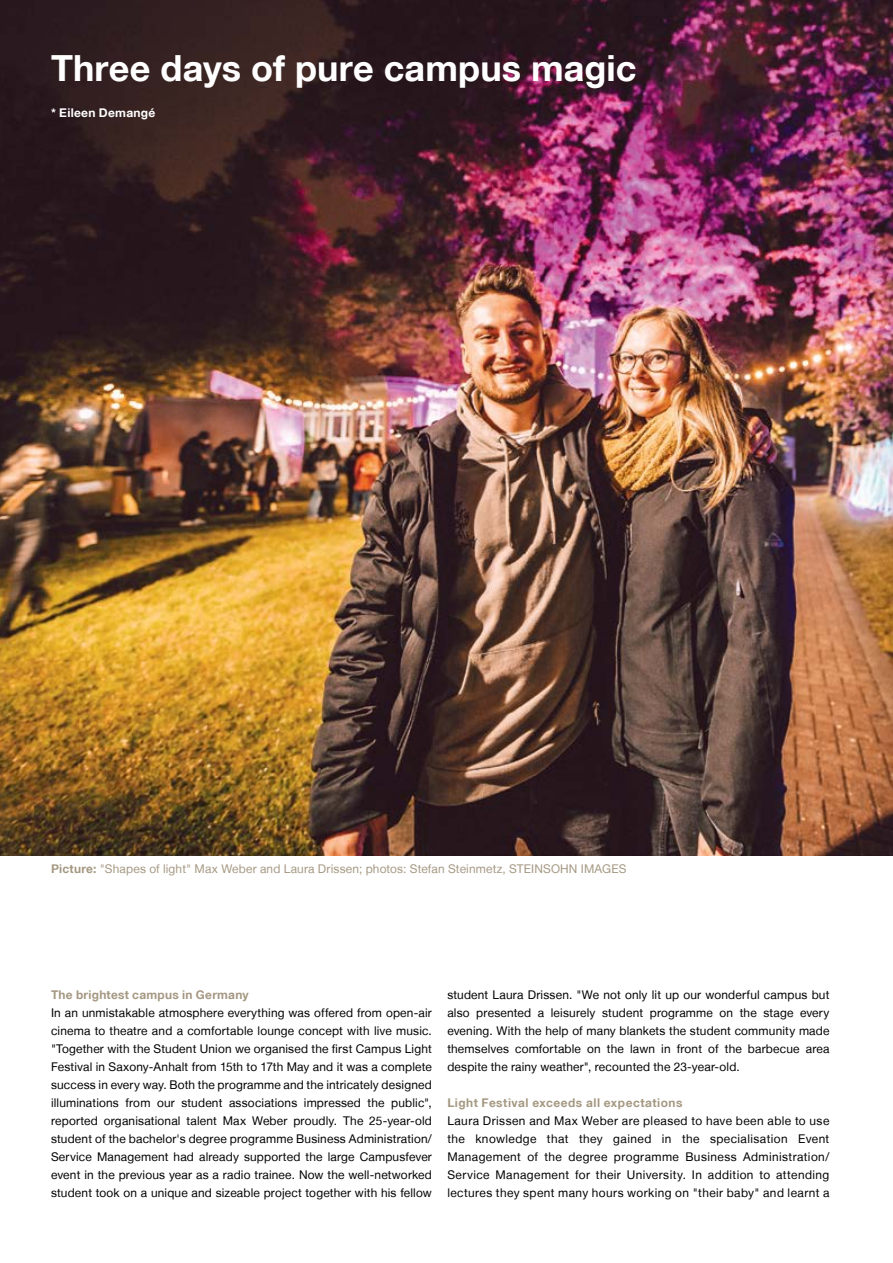
<style>
.page{position:relative;width:893px;height:1263px;background:#fff}
.page>*{position:absolute;margin:0;border:0;box-sizing:border-box;transform-origin:0 0}
.t1{font:700 36px "Helvetica Neue LT";letter-spacing:.005em;color:#fff}
.t2{font:12px/18px "Helvetica Neue LT";letter-spacing:.015em;color:#000;text-align:justify}
.t3{font:12px "Helvetica Neue LT";letter-spacing:.015em;color:#a59882}
.t4{font:700 12px "Helvetica Neue LT";letter-spacing:.03em;color:#a59882}
.t5{font:700 12px "Helvetica Neue LT";letter-spacing:.025em;color:#fff}
.s1{font-weight:700}
</style>
<div class="page">
<img style="left:0;top:0;width:893px;height:855px">
<h1 class="t1" style="left:51px;top:46px;width:587px">Three days of pure campus magic</h1>
<p class="t5" style="left:51px;top:105px;width:106px">* Eileen Demangé</p>
<p class="t3" style="left:51px;top:862px;width:577px"><span class="s1">Picture:</span> "Shapes of light" Max Weber and Laura Drissen; photos: Stefan Steinmetz, STEINSOHN IMAGES</p>
<p class="t4" style="left:51px;top:987px;width:199px">The brightest campus in Germany</p>
<p class="t2" style="left:51px;top:1004px;width:382px">In an unmistakable atmosphere everything was offered from open-air cinema to theatre and a comfortable lounge concept with live music. "Together with the Student Union we organised the first Campus Light Festival in Saxony-Anhalt from 15th to 17th May and it was a complete success in every way. Both the programme and the intricately designed illuminations from our student associations impressed the public", reported organisational talent Max Weber proudly. The 25-year-old student of the bachelor's degree programme Business Administration/ Service Management had already supported the large Campusfever event in the previous year as a radio trainee. Now the well-networked student took on a unique and sizeable project together with his fellow</p>
<p class="t2" style="left:447px;top:986px;width:384px">student Laura Drissen. "We not only lit up our wonderful campus but also presented a leisurely student programme on the stage every evening. With the help of many blankets the student community made themselves comfortable on the lawn in front of the barbecue area despite the rainy weather", recounted the 23-year-old.</p>
<p class="t4" style="left:447px;top:1095px;width:237px">Light Festival exceeds all expectations</p>
<p class="t2" style="left:447px;top:1112px;width:384px">Laura Drissen and Max Weber are pleased to have been able to use the knowledge that they gained in the specialisation Event Management of the degree programme Business Administration/ Service Management for their University. In addition to attending lectures they spent many hours working on "their baby" and learnt a</p>
</div>
